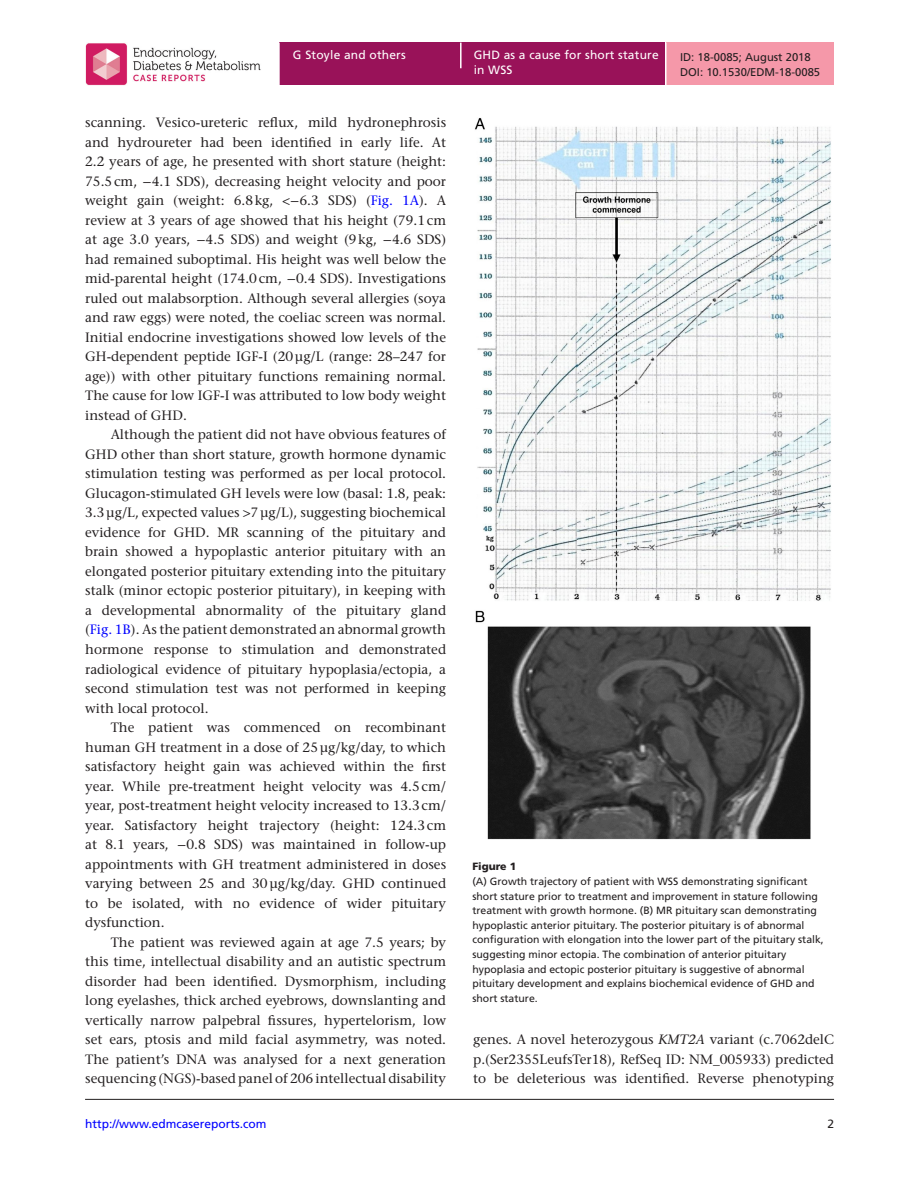
<style>
.page{position:relative;width:919px;height:1187px;background:#fff}
.page>*{position:absolute;margin:0;border:0;box-sizing:border-box;transform-origin:0 0}
.TXI{font:500 13.5px/19.5px "Stone Serif Std";color:#231f20;text-align:justify}
.TXT{font:500 13.5px/19.5px "Stone Serif Std";color:#231f20;text-align:justify}
.t1{font:12px/14.7px "Frutiger LT Std";letter-spacing:.015em;color:#fff}
.t2{font:12px "Frutiger LT Std";color:#00f}
.t3{font:12px "Frutiger LT Std";color:#231f20}
.t4{font:11.25px/14.5px "Frutiger LT Std";color:#231f20}
.FC{font:10.5px/14.7px "Frutiger LT Std";color:#231f20}
.FC-2{font:900 10.5px "Frutiger LT Std";color:#231f20}
.s1{font-family:"STIX General";font-weight:400}
.s2{color:#00f}
.s3{font-style:italic}
</style>
<div class="page">
<div style="left:280px;top:43px;width:385px;height:42px;background:#991259"></div>
<div style="left:666px;top:43px;width:167px;height:42px;background:#f598a9"></div>
<svg style="left:460px;top:43px;width:1px;height:25px"></svg>
<img style="left:85px;top:43px;width:176px;height:42px">
<hr style="left:85px;top:1098px;width:749px;height:1px;background:#231f20">
<img style="left:475px;top:118px;width:356px;height:721px">
<p class="t1" style="left:293px;top:48px;width:114px">G Stoyle and others</p>
<p class="t1" style="left:473px;top:48px;width:186px">GHD as a cause for short stature in WSS</p>
<p class="t4" style="left:680px;top:50px;width:142px">ID: 18-0085; August 2018<br>DOI: 10.1530/EDM-18-0085</p>
<p class="TXT" style="left:85px;top:113px;width:362px">scanning. Vesico-ureteric reflux, mild hydronephrosis and hydroureter had been identified in early life. At 2.2 years of age, he presented with short stature (height:<br>75.5cm, <span class="s1">−</span>4.1 SDS), decreasing height velocity and poor weight gain (weight: 6.8kg, &lt;<span class="s1">−</span>6.3 SDS) (<span class="s2">Fig. 1A</span>). A review at 3 years of age showed that his height (79.1cm at age 3.0 years, <span class="s1">−</span>4.5 SDS) and weight (9kg, <span class="s1">−</span>4.6 SDS) had remained suboptimal. His height was well below the mid-parental height (174.0cm, <span class="s1">−</span>0.4 SDS). Investigations ruled out malabsorption. Although several allergies (soya and raw eggs) were noted, the coeliac screen was normal.<br>Initial endocrine investigations showed low levels of the GH-dependent peptide IGF-I (20µg/L (range: 28–247 for age)) with other pituitary functions remaining normal.<br>The cause for low IGF-I was attributed to low body weight instead of GHD.</p>
<p class="TXI" style="left:85px;top:425px;width:362px;text-indent:26px">Although the patient did not have obvious features of GHD other than short stature, growth hormone dynamic stimulation testing was performed as per local protocol.<br>Glucagon-stimulated GH levels were low (basal: 1.8, peak:<br>3.3µg/L, expected values &gt;7µg/L), suggesting biochemical evidence for GHD. MR scanning of the pituitary and brain showed a hypoplastic anterior pituitary with an elongated posterior pituitary extending into the pituitary stalk (minor ectopic posterior pituitary), in keeping with a developmental abnormality of the pituitary gland (<span class="s2">Fig. 1B</span>). As the patient demonstrated an abnormal growth hormone response to stimulation and demonstrated radiological evidence of pituitary hypoplasia/ectopia, a second stimulation test was not performed in keeping with local protocol.</p>
<p class="TXI" style="left:85px;top:717px;width:362px;text-indent:26px">The patient was commenced on recombinant human GH treatment in a dose of 25µg/kg/day, to which satisfactory height gain was achieved within the first year. While pre-treatment height velocity was 4.5cm/ year, post-treatment height velocity increased to 13.3cm/ year. Satisfactory height trajectory (height: 124.3cm at 8.1 years, <span class="s1">−</span>0.8 SDS) was maintained in follow-up appointments with GH treatment administered in doses varying between 25 and 30µg/kg/day. GHD continued to be isolated, with no evidence of wider pituitary dysfunction.</p>
<p class="TXI" style="left:85px;top:932px;width:362px;text-indent:26px">The patient was reviewed again at age 7.5 years; by this time, intellectual disability and an autistic spectrum disorder had been identified. Dysmorphism, including long eyelashes, thick arched eyebrows, downslanting and vertically narrow palpebral fissures, hypertelorism, low set ears, ptosis and mild facial asymmetry, was noted.<br>The patient’s DNA was analysed for a next generation sequencing (NGS)-based panel of 206 intellectual disability</p>
<p class="FC-2" style="left:472px;top:860px;width:45px">Figure 1</p>
<p class="FC" style="left:472px;top:873px;width:353px">(A) Growth trajectory of patient with WSS demonstrating significant short stature prior to treatment and improvement in stature following treatment with growth hormone. (B) MR pituitary scan demonstrating hypoplastic anterior pituitary. The posterior pituitary is of abnormal configuration with elongation into the lower part of the pituitary stalk, suggesting minor ectopia. The combination of anterior pituitary hypoplasia and ectopic posterior pituitary is suggestive of abnormal pituitary development and explains biochemical evidence of GHD and short stature.</p>
<p class="TXI" style="left:473px;top:1029px;width:362px">genes. A novel heterozygous <span class="s3">KMT2A</span> variant (c.7062delC p.(Ser2355LeufsTer18), RefSeq ID: NM_005933) predicted to be deleterious was identified. Reverse phenotyping</p>
<p class="t2" style="left:85px;top:1116px;width:183px">http://www.edmcasereports.com</p>
<p class="t3" style="left:827px;top:1116px;width:8px">2</p>
</div>
